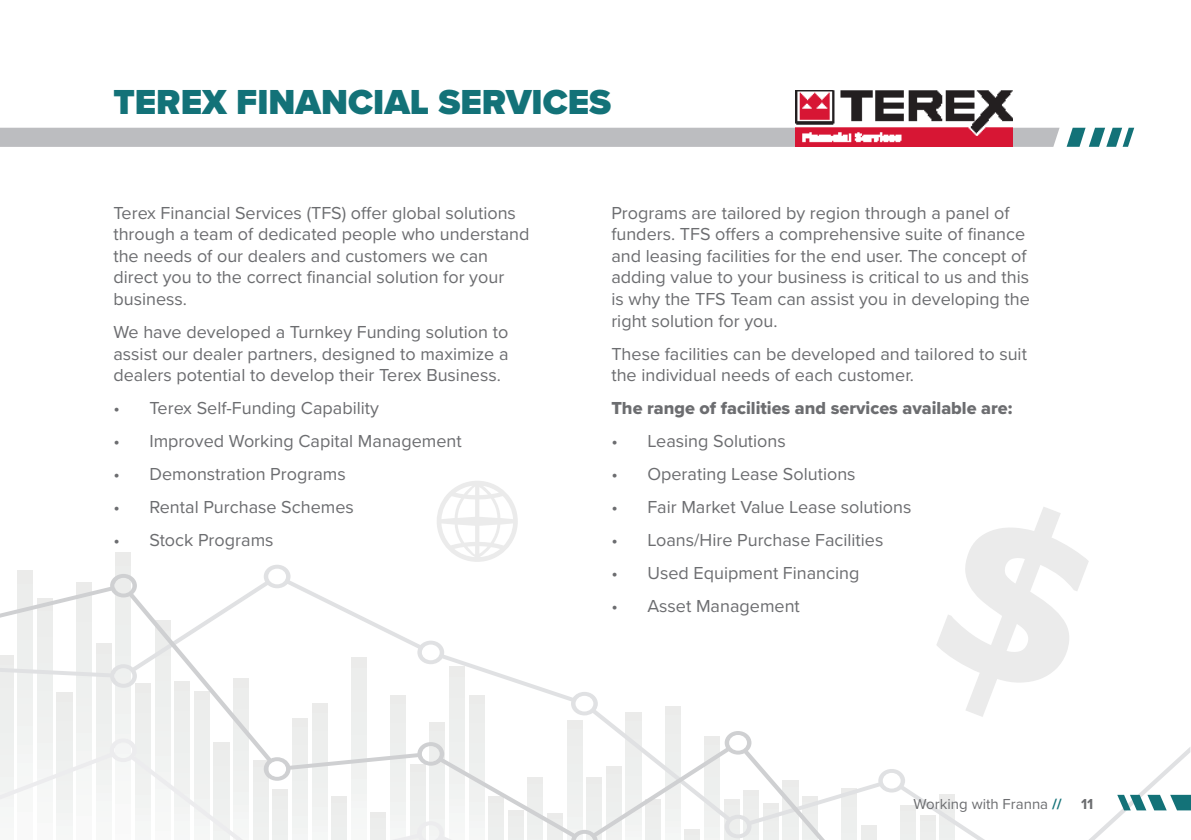
<style>
.page{position:relative;width:1191px;height:840px;background:#fff}
.page>*{position:absolute;margin:0;border:0;box-sizing:border-box;transform-origin:0 0}
.t1{font:900 36px "Proxima Nova";color:#137278}
.t2{font:18px/21.6px "Proxima Nova";color:#6c6d70}
.t3{font:18px "Proxima Nova Extrabld";color:#6c6d70}
.t4{font:15px "Proxima Nova";color:#6c6d70}
.t5{font:700 15px "Proxima Nova";color:#6c6d70}
.s1{font-weight:700;color:#137278}
</style>
<div class="page">
<div style="left:116px;top:552px;width:15px;height:287px;background:#ebebea"></div>
<div style="left:0;top:128px;width:1059px;height:19px;background:#bcbdc0"></div>
<svg style="left:1066px;top:128px;width:68px;height:19px"></svg>
<img style="left:795px;top:91px;width:217px;height:56px">
<svg style="left:0;top:573px;width:1190px;height:266px"></svg>
<svg style="left:936px;top:507px;width:152px;height:209px"></svg>
<svg style="left:437px;top:481px;width:81px;height:80px"></svg>
<svg style="left:1117px;top:794px;width:74px;height:16px"></svg>
<p class="t1" style="left:113px;top:75px;width:499px">TEREX FINANCIAL SERVICES</p>
<p class="t2" style="left:113px;top:201px;width:417px">Terex Financial Services (TFS) offer global solutions through a team of dedicated people who understand the needs of our dealers and customers we can direct you to the correct financial solution for your business.</p>
<p class="t2" style="left:113px;top:320px;width:397px;text-align:justify">We have developed a Turnkey Funding solution to assist our dealer partners, designed to maximize a dealers potential to develop their Terex Business.</p>
<p class="t2" style="left:113px;top:396px;width:267px">• Terex Self-Funding Capability</p>
<p class="t2" style="left:113px;top:429px;width:350px">• Improved Working Capital Management</p>
<p class="t2" style="left:113px;top:462px;width:234px">• Demonstration Programs</p>
<p class="t2" style="left:113px;top:495px;width:242px">• Rental Purchase Schemes</p>
<p class="t2" style="left:113px;top:528px;width:162px">• Stock Programs</p>
<p class="t2" style="left:611px;top:201px;width:420px">Programs are tailored by region through a panel of funders. TFS offers a comprehensive suite of finance and leasing facilities for the end user. The concept of adding value to your business is critical to us and this is why the TFS Team can assist you in developing the right solution for you.</p>
<p class="t2" style="left:611px;top:342px;width:417px">These facilities can be developed and tailored to suit the individual needs of each customer.</p>
<p class="t3" style="left:611px;top:394px;width:402px">The range of facilities and services available are:</p>
<p class="t2" style="left:611px;top:429px;width:176px">• Leasing Solutions</p>
<p class="t2" style="left:611px;top:462px;width:246px">• Operating Lease Solutions</p>
<p class="t2" style="left:611px;top:495px;width:301px">• Fair Market Value Lease solutions</p>
<p class="t2" style="left:611px;top:528px;width:273px">• Loans/Hire Purchase Facilities</p>
<p class="t2" style="left:611px;top:561px;width:249px">• Used Equipment Financing</p>
<p class="t2" style="left:611px;top:594px;width:190px">• Asset Management</p>
<p class="t4" style="left:913px;top:792px;width:150px">Working with Franna <span class="s1">//</span></p>
<p class="t5" style="left:1081px;top:792px;width:14px">11</p>
</div>
